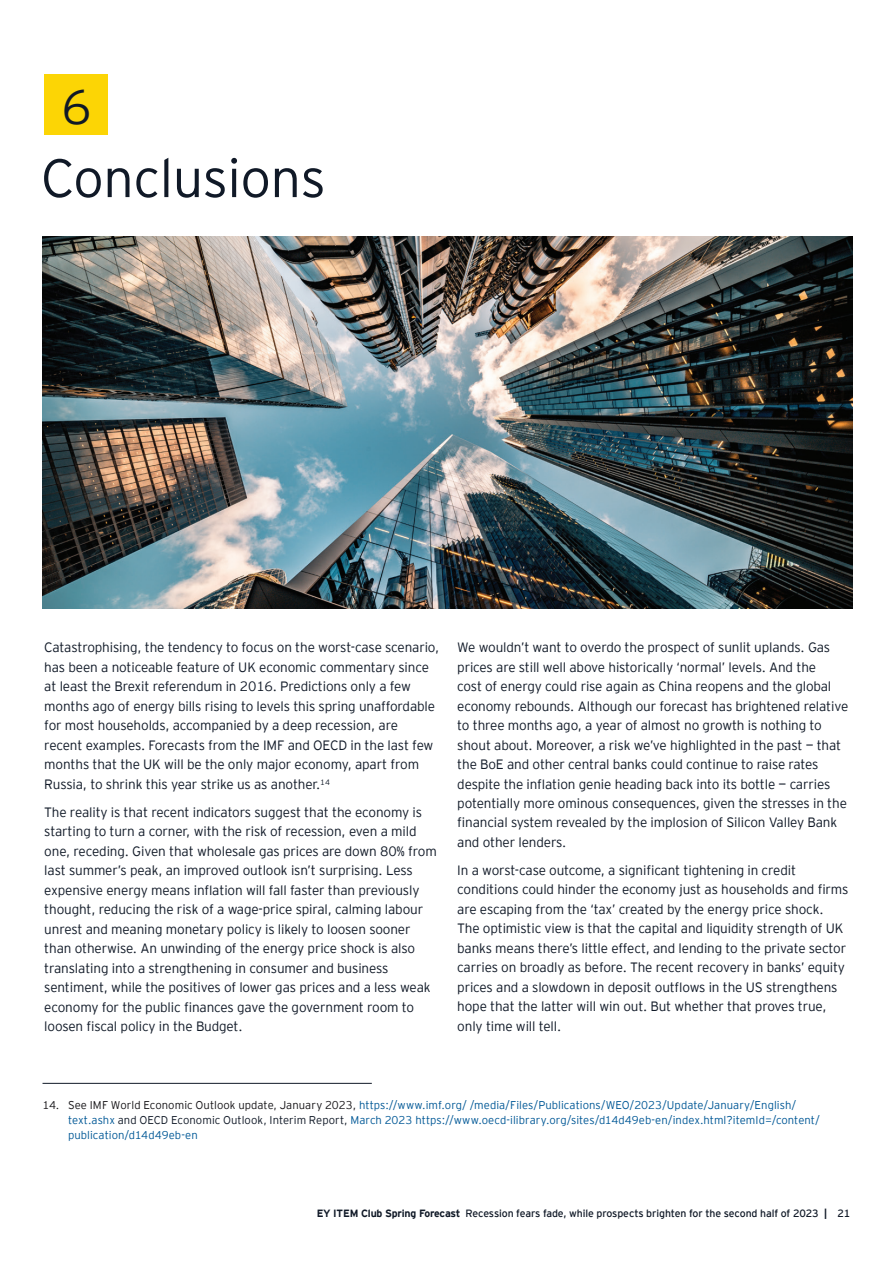
<style>
.page{position:relative;width:893px;height:1263px;background:#fff}
.page>*{position:absolute;margin:0;border:0;box-sizing:border-box;transform-origin:0 0}
.t1{font:300 54px "EY Interstate";letter-spacing:-.01em;color:#101927}
.t2{font:300 48px "EY Interstate";color:#101927}
.t3{font:300 13.5px/19.5px "EY Interstate";letter-spacing:-.01em;color:#101927}
.t4{font:300 11.25px/15px "EY Interstate";letter-spacing:.005em;color:#015896}
.t5{font:10.5px "EY Interstate";letter-spacing:-.01em;color:#101927}
.s1{color:#171518}
.s2{color:#101927}
.s3{font-weight:700}
</style>
<div class="page">
<div style="left:44px;top:74px;width:64px;height:61px;background:#fcd505"></div>
<img style="left:43px;top:236px;width:809px;height:372px">
<hr style="left:43px;top:1083px;width:329px;height:1px;background:#101927">
<h2 class="t2" style="left:61px;top:73px;width:31px">6</h2>
<h1 class="t1" style="left:41px;top:140px;width:287px">Conclusions</h1>
<p class="t3" style="left:44px;top:637px;width:396px">Catastrophising, the tendency to focus on the worst-case scenario, has been a noticeable feature of UK economic commentary since at least the Brexit referendum in 2016. Predictions only a few months ago of energy bills rising to levels this spring unaffordable for most households, accompanied by a deep recession, are recent examples. Forecasts from the IMF and OECD in the last few months that the UK will be the only major economy, apart from Russia, to shrink this year strike us as another.<sup>14</sup></p>
<p class="t3" style="left:44px;top:801px;width:394px">The reality is that recent indicators suggest that the economy is starting to turn a corner, with the risk of recession, even a mild one, receding. Given that wholesale gas prices are down 80% from last summer’s peak, an improved outlook isn’t surprising. Less expensive energy means inflation will fall faster than previously thought, reducing the risk of a wage-price spiral, calming labour unrest and meaning monetary policy is likely to loosen sooner than otherwise. An unwinding of the energy price shock is also translating into a strengthening in consumer and business sentiment, while the positives of lower gas prices and a less weak economy for the public finances gave the government room to loosen fiscal policy in the Budget.</p>
<p class="t3" style="left:457px;top:637px;width:393px">We wouldn’t want to overdo the prospect of sunlit uplands. Gas prices are still well above historically ‘normal’ levels. And the<br>cost of energy could rise again as China reopens and the global economy rebounds. Although our forecast has brightened relative to three months ago, a year of almost no growth is nothing to shout about. Moreover, a risk we’ve highlighted in the past — that the BoE and other central banks could continue to raise rates despite the inflation genie heading back into its bottle — carries potentially more ominous consequences, given the stresses in the financial system revealed by the implosion of Silicon Valley Bank and other lenders.</p>
<p class="t3" style="left:457px;top:860px;width:393px">In a worst-case outcome, a significant tightening in credit conditions could hinder the economy just as households and firms are escaping from the ‘tax’ created by the energy price shock.<br>The optimistic view is that the capital and liquidity strength of UK banks means there’s little effect, and lending to the private sector carries on broadly as before. The recent recovery in banks’ equity prices and a slowdown in deposit outflows in the US strengthens hope that the latter will win out. But whether that proves true, only time will tell.</p>
<p class="t4" style="left:68px;top:1096px;width:753px;text-indent:-26px"><span class="s1">14. See IMF World Economic Outlook update, January 2023,</span> https://www.imf.org/ /media/Files/Publications/WEO/2023/Update/January/English/ text.ashx <span class="s2">and OECD Economic Outlook, Interim Report,</span> March 2023 https://www.oecd-ilibrary.org/sites/d14d49eb-en/index.html?itemId=/content/ publication/d14d49eb-en</p>
<p class="t5" style="left:317px;top:1206px;width:535px"><span class="s3">EY ITEM Club Spring Forecast</span> Recession fears fade, while prospects brighten for the second half of 2023 <span class="s3">|</span> 21</p>
</div>
